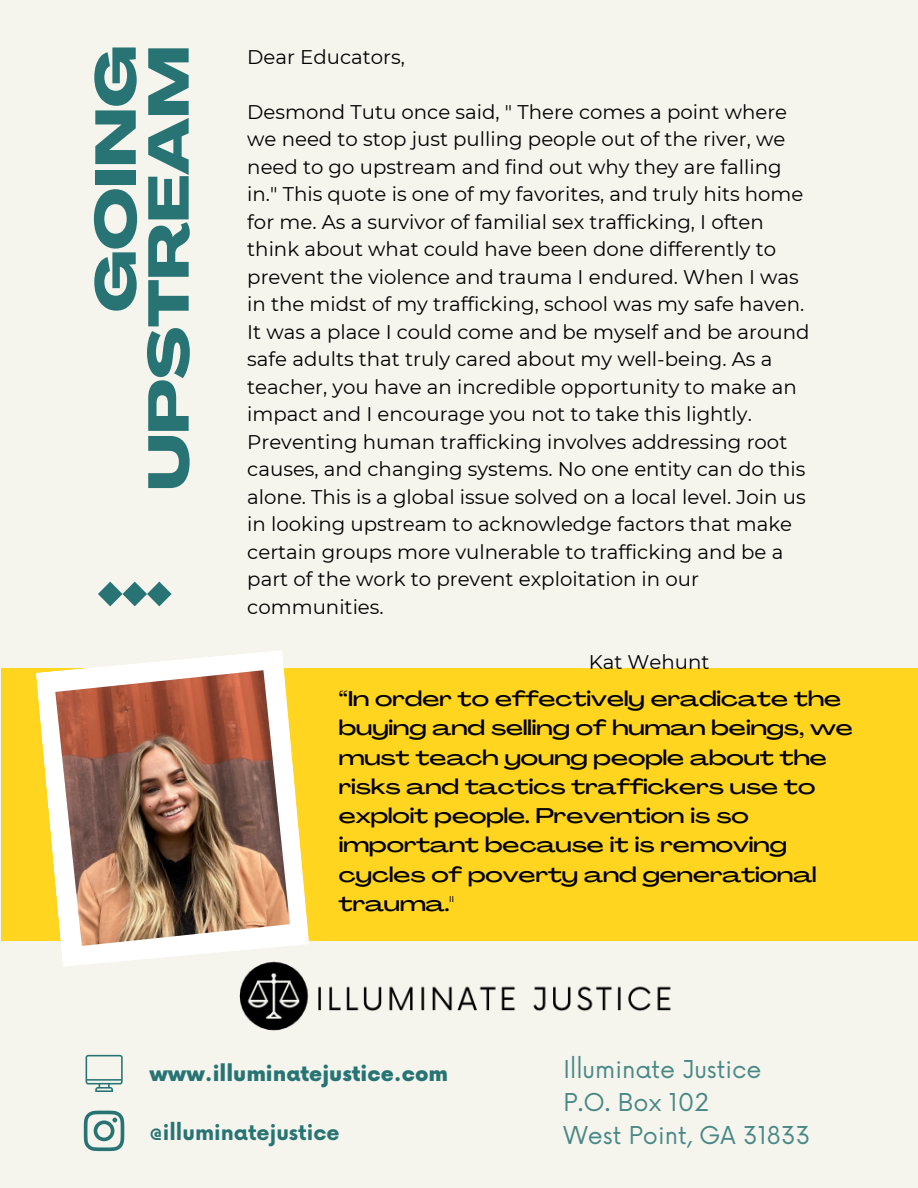
<style>
.page{position:relative;width:918px;height:1188px;background:#f5f5ed}
.page>*{position:absolute;margin:0;border:0;box-sizing:border-box;transform-origin:0 0}
.t1{font:800 56.4px/52.9px "Agrandir Grand";color:#287474;text-align:right}
.t2{font:24px/32.8px "Now";color:#287474}
.t3{font:900 21.15px "Now";color:#287474}
.t4{font:700 21.15px "Now";color:#287474}
.t5{font:500 21px/29.2px "Agrandir Grand";color:#000}
.t6{font:19.8px/27.5px "Montserrat";color:#000}
</style>
<div class="page">
<div style="left:1px;top:668px;width:917px;height:273px;background:#ffd51f"></div>
<svg style="left:86px;top:1055px;width:37px;height:37px"></svg>
<svg style="left:84px;top:1111px;width:40px;height:40px"></svg>
<img style="left:239px;top:967px;width:432px;height:64px">
<svg style="left:36px;top:650px;width:273px;height:317px"></svg>
<img style="left:55px;top:670px;width:235px;height:276px">
<svg style="left:98px;top:582px;width:74px;height:24px"></svg>
<h1 class="t1" style="left:95px;top:490px;width:446px;rotate:-90deg">GOING<br>UPSTREAM</h1>
<p class="t6" style="left:247px;top:43px;width:159px">Dear Educators,</p>
<p class="t6" style="left:247px;top:98px;width:564px">Desmond Tutu once said, " There comes a point where we need to stop just pulling people out of the river, we need to go upstream and find out why they are falling in." This quote is one of my favorites, and truly hits home for me. As a survivor of familial sex trafficking, I often think about what could have been done differently to prevent the violence and trauma I endured. When I was in the midst of my trafficking, school was my safe haven.<br>It was a place I could come and be myself and be around safe adults that truly cared about my well-being. As a teacher, you have an incredible opportunity to make an impact and I encourage you not to take this lightly.<br>Preventing human trafficking involves addressing root causes, and changing systems. No one entity can do this alone. This is a global issue solved on a local level. Join us in looking upstream to acknowledge factors that make certain groups more vulnerable to trafficking and be a part of the work to prevent exploitation in our communities.</p>
<p class="t6" style="left:589px;top:648px;width:122px">Kat Wehunt</p>
<p class="t5" style="left:339px;top:686px;width:516px">“In order to effectively eradicate the buying and selling of human beings, we must teach young people about the risks and tactics traffickers use to exploit people. Prevention is so important because it is removing cycles of poverty and generational trauma."</p>
<p class="t3" style="left:149px;top:1062px;width:300px">www.illuminatejustice.com</p>
<p class="t4" style="left:149px;top:1121px;width:192px">@illuminatejustice</p>
<p class="t2" style="left:564px;top:1055px;width:248px">Illuminate Justice<br>P.O. Box 102<br>West Point, GA 31833</p>
</div>
